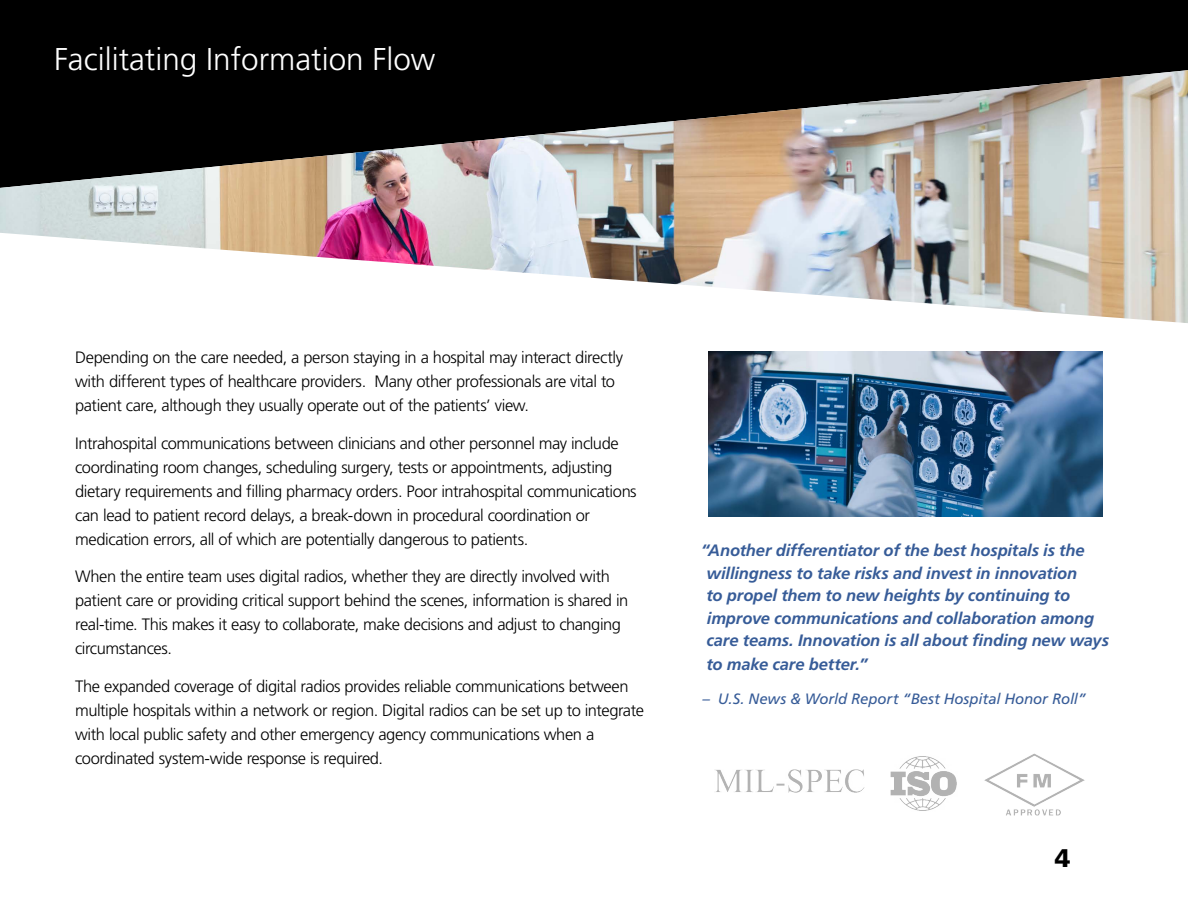
<style>
.page{position:relative;width:1188px;height:918px;background:#fff}
.page>*{position:absolute;margin:0;border:0;box-sizing:border-box;transform-origin:0 0}
.t1{font:300 31.5px "Frutiger";color:#fff}
.t2{font:900 25.5px "Frutiger";color:#000}
.t3{font:300 16.5px/24px "Frutiger";letter-spacing:-.025em;color:#000}
.t4{font:italic 700 16.5px/22.5px "Frutiger";letter-spacing:-.01em;color:#375c98}
.t5{font:italic 15px "Frutiger";letter-spacing:-.005em;color:#375c98}
</style>
<div class="page">
<div style="left:0;top:0;width:1188px;height:70px;background:#000"></div>
<img style="left:0;top:70px;width:1188px;height:253px">
<img style="left:708px;top:351px;width:395px;height:165px">
<h1 class="t1" style="left:54px;top:41px;width:383px">Facilitating Information Flow</h1>
<p class="t3" style="left:75px;top:346px;width:550px">Depending on the care needed, a person staying in a hospital may interact directly with different types of healthcare providers. Many other professionals are vital to patient care, although they usually operate out of the patients’ view.</p>
<p class="t3" style="left:75px;top:431px;width:563px">Intrahospital communications between clinicians and other personnel may include coordinating room changes, scheduling surgery, tests or appointments, adjusting dietary requirements and filling pharmacy orders. Poor intrahospital communications can lead to patient record delays, a break-down in procedural coordination or medication errors, all of which are potentially dangerous to patients.</p>
<p class="t3" style="left:75px;top:565px;width:555px">When the entire team uses digital radios, whether they are directly involved with patient care or providing critical support behind the scenes, information is shared in real-time. This makes it easy to collaborate, make decisions and adjust to changing circumstances.</p>
<p class="t3" style="left:75px;top:675px;width:570px">The expanded coverage of digital radios provides reliable communications between multiple hospitals within a network or region. Digital radios can be set up to integrate with local public safety and other emergency agency communications when a coordinated system-wide response is required.</p>
<p class="t4" style="left:706px;top:540px;width:404px;text-indent:-5px">“Another differentiator of the best hospitals is the willingness to take risks and invest in innovation<br>to propel them to new heights by continuing to improve communications and collaboration among care teams. Innovation is all about finding new ways</p>
<p class="t4" style="left:706px;top:654px;width:163px">to make care better.”</p>
<p class="t5" style="left:702px;top:690px;width:385px">– U.S. News &amp; World Report “Best Hospital Honor Roll”</p>
<h2 class="t2" style="left:1055px;top:843px;width:17px">4</h2>
</div>
